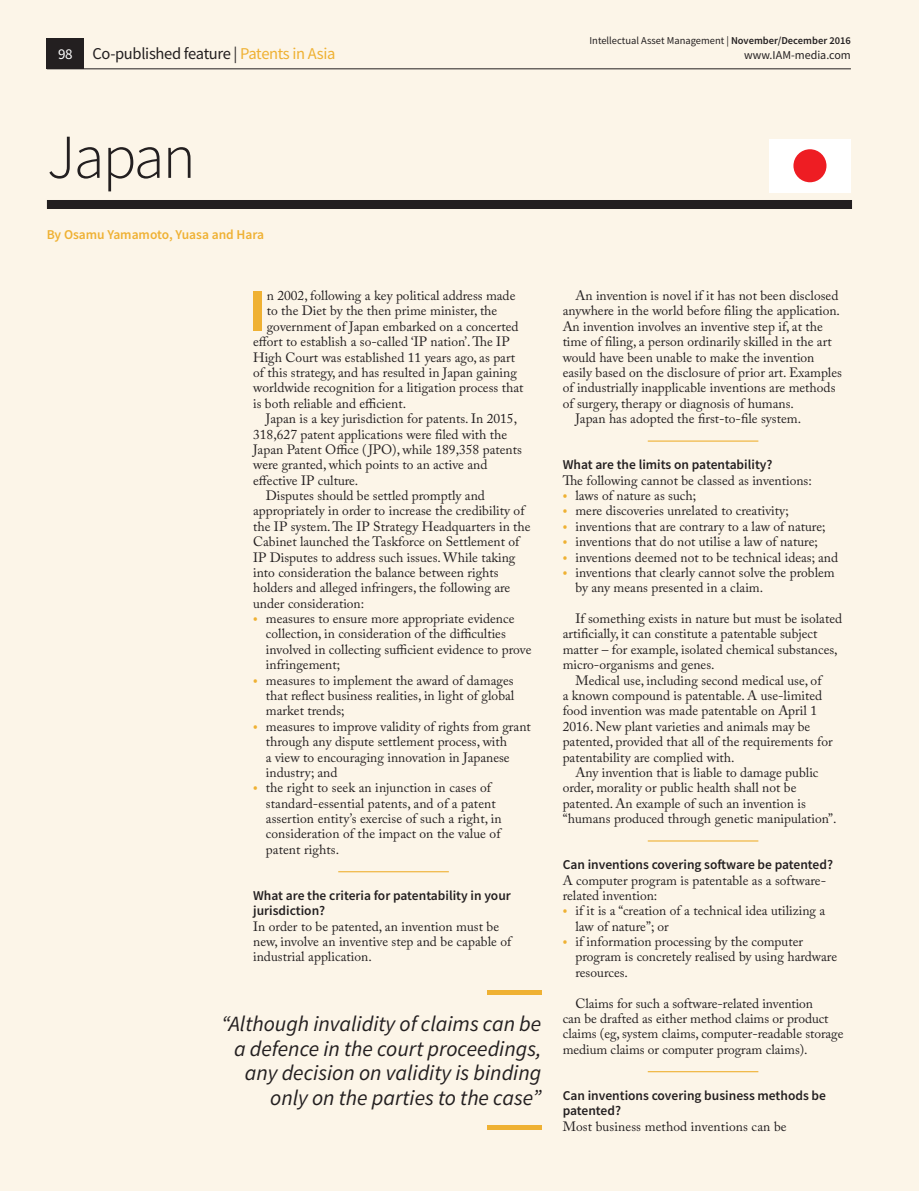
<style>
.page{position:relative;width:919px;height:1191px;background:#fff}
.page>*{position:absolute;margin:0;border:0;box-sizing:border-box;transform-origin:0 0}
.Head__Co-publish{font:300 62.4px "Source Sans Pro";letter-spacing:-.03em;color:#231f20}
.First_paragraph{font:700 60.6px "Source Sans Pro";color:#efb133}
.t1{font:italic 21.75px/24.8px "Source Sans Pro";color:#231f20;text-align:right}
.Running_head_left{font:16.5px "Source Sans Pro";letter-spacing:-.02em;color:#231f20}
.t2{font:15px "Source Sans Pro";color:#fff}
.Body{font:13.5px/15.3px "Adobe Caslon Pro";color:#231f20}
.First_paragraph-2{font:13.5px "Adobe Caslon Pro";color:#231f20}
.Body_no_indent{font:13.5px/15.3px "Adobe Caslon Pro";color:#231f20}
.Roundtable_Question{font:600 13.5px/15.3px "Source Sans Pro";color:#231f20}
.Byline{font:600 13.5px "Source Sans Pro";color:#efb133}
.t3{font:12px "Source Sans Pro";color:#231f20}
.t4{font:10.5px "Source Sans Pro";color:#231f20}
.s1{font-weight:600}
.s2{color:#efb133}
.s3{font-family:"Source Sans Pro";font-size:15px;color:#efb133}
</style>
<div class="page">
<div style="left:0;top:0;width:918px;height:1191px;background:#fcf5e8"></div>
<div style="left:47px;top:38px;width:37px;height:30px;background:#231f20"></div>
<hr style="left:47px;top:68px;width:803px;height:1px;background:#231f20">
<div style="left:47px;top:200px;width:805px;height:9px;background:#231f20"></div>
<div style="left:769px;top:139px;width:81px;height:53px;background:#fff"></div>
<svg style="left:794px;top:149px;width:33px;height:34px"></svg>
<div style="left:793px;top:149px;width:33px;height:33px;background:#ee1d23;border-radius:50%"></div>
<hr style="left:338px;top:871px;width:111px;height:1px;background:#efb133">
<div style="left:487px;top:989px;width:54px;height:5px;background:#efb133"></div>
<hr style="left:487px;top:1125px;width:54px;height:4px;background:#efb133">
<hr style="left:647px;top:440px;width:111px;height:1px;background:#efb133">
<hr style="left:647px;top:840px;width:111px;height:1px;background:#efb133">
<hr style="left:647px;top:1071px;width:111px;height:1px;background:#efb133">
<p class="t2" style="left:58px;top:44px;width:16px">98</p>
<p class="t4" style="left:589px;top:34px;width:263px">Intellectual Asset Management | <span class="s1">November/December 2016</span></p>
<p class="Running_head_left" style="left:92px;top:43px;width:244px">Co-published feature | <span class="s2">Patents in Asia</span></p>
<p class="t3" style="left:744px;top:48px;width:108px">www.IAM-media.com</p>
<p class="Head__Co-publish" style="left:47px;top:119px;width:150px">Japan</p>
<p class="Byline" style="left:47px;top:225px;width:219px">By Osamu Yamamoto, Yuasa and Hara</p>
<p class="First_paragraph" style="left:248px;top:270px;width:20px">I</p>
<p class="First_paragraph-2" style="left:267px;top:287px;width:250px">n 2002, following a key political address made</p>
<p class="First_paragraph-2" style="left:267px;top:303px;width:232px">to the Diet by the then prime minister, the</p>
<p class="First_paragraph-2" style="left:267px;top:318px;width:253px">government of Japan embarked on a concerted</p>
<p class="First_paragraph-2" style="left:253px;top:334px;width:258px">effort to establish a so-called ‘IP nation’. The IP</p>
<p class="First_paragraph-2" style="left:253px;top:349px;width:263px">High Court was established 11 years ago, as part</p>
<p class="First_paragraph-2" style="left:253px;top:364px;width:265px">of this strategy, and has resulted in Japan gaining</p>
<p class="First_paragraph-2" style="left:253px;top:380px;width:272px">worldwide recognition for a litigation process that</p>
<p class="First_paragraph-2" style="left:253px;top:395px;width:154px">is both reliable and efficient.</p>
<p class="Body" style="left:253px;top:411px;width:270px;text-indent:13px">Japan is a key jurisdiction for patents. In 2015, 318,627 patent applications were filed with the Japan Patent Office ( JPO), while 189,358 patents were granted, which points to an active and effective IP culture.</p>
<p class="Body" style="left:253px;top:488px;width:279px;text-indent:13px">Disputes should be settled promptly and appropriately in order to increase the credibility of the IP system. The IP Strategy Headquarters in the Cabinet launched the Taskforce on Settlement of IP Disputes to address such issues. While taking into consideration the balance between rights holders and alleged infringers, the following are under consideration:</p>
<p class="Body" style="left:266px;top:611px;width:267px;text-indent:-13px"><span class="s3">•</span> measures to ensure more appropriate evidence collection, in consideration of the difficulties involved in collecting sufficient evidence to prove infringement;</p>
<p class="Body" style="left:266px;top:672px;width:250px;text-align:justify;text-indent:-13px"><span class="s3">•</span> measures to implement the award of damages that reflect business realities, in light of global market trends;</p>
<p class="Body" style="left:266px;top:718px;width:266px;text-indent:-13px"><span class="s3">•</span> measures to improve validity of rights from grant through any dispute settlement process, with<br>a view to encouraging innovation in Japanese industry; and</p>
<p class="Body" style="left:266px;top:780px;width:237px;text-indent:-13px"><span class="s3">•</span> the right to seek an injunction in cases of standard-essential patents, and of a patent assertion entity’s exercise of such a right, in consideration of the impact on the value of patent rights.</p>
<p class="Roundtable_Question" style="left:253px;top:887px;width:259px">What are the criteria for patentability in your jurisdiction?</p>
<p class="Body_no_indent" style="left:253px;top:918px;width:260px">In order to be patented, an invention must be new, involve an inventive step and be capable of industrial application.</p>
<p class="t1" style="left:221px;top:1011px;width:321px">“Although invalidity of claims can be a defence in the court proceedings, any decision on validity is binding only on the parties to the case”</p>
<p class="Body" style="left:562px;top:288px;width:281px;text-indent:13px">An invention is novel if it has not been disclosed anywhere in the world before filing the application.<br>An invention involves an inventive step if, at the time of filing, a person ordinarily skilled in the art would have been unable to make the invention easily based on the disclosure of prior art. Examples of industrially inapplicable inventions are methods of surgery, therapy or diagnosis of humans.</p>
<p class="Body" style="left:575px;top:411px;width:227px">Japan has adopted the first-to-file system.</p>
<p class="Roundtable_Question" style="left:562px;top:457px;width:211px">What are the limits on patentability?</p>
<p class="Body_no_indent" style="left:562px;top:472px;width:250px">The following cannot be classed as inventions:</p>
<p class="Body" style="left:562px;top:488px;width:135px"><span class="s3">•</span> laws of nature as such;</p>
<p class="Body" style="left:562px;top:503px;width:228px"><span class="s3">•</span> mere discoveries unrelated to creativity;</p>
<p class="Body" style="left:562px;top:518px;width:264px"><span class="s3">•</span> inventions that are contrary to a law of nature;</p>
<p class="Body" style="left:562px;top:534px;width:257px"><span class="s3">•</span> inventions that do not utilise a law of nature;</p>
<p class="Body" style="left:562px;top:549px;width:277px"><span class="s3">•</span> inventions deemed not to be technical ideas; and</p>
<p class="Body" style="left:575px;top:564px;width:261px;text-indent:-13px"><span class="s3">•</span> inventions that clearly cannot solve the problem by any means presented in a claim.</p>
<p class="Body" style="left:562px;top:611px;width:281px;text-indent:13px">If something exists in nature but must be isolated artificially, it can constitute a patentable subject matter – for example, isolated chemical substances, micro-organisms and genes.</p>
<p class="Body" style="left:562px;top:672px;width:271px;text-indent:13px">Medical use, including second medical use, of<br>a known compound is patentable. A use-limited food invention was made patentable on April 1<br>2016. New plant varieties and animals may be patented, provided that all of the requirements for patentability are complied with.</p>
<p class="Body" style="left:562px;top:764px;width:275px;text-indent:13px">Any invention that is liable to damage public order, morality or public health shall not be patented. An example of such an invention is “humans produced through genetic manipulation”.</p>
<p class="Roundtable_Question" style="left:562px;top:857px;width:272px">Can inventions covering software be patented?</p>
<p class="Body_no_indent" style="left:562px;top:872px;width:265px">A computer program is patentable as a software&shy;related invention:</p>
<p class="Body" style="left:575px;top:903px;width:251px;text-indent:-13px"><span class="s3">•</span> if it is a “creation of a technical idea utilizing a law of nature”; or</p>
<p class="Body" style="left:575px;top:933px;width:263px;text-indent:-13px"><span class="s3">•</span> if information processing by the computer program is concretely realised by using hardware resources.</p>
<p class="Body" style="left:562px;top:995px;width:282px;text-indent:13px">Claims for such a software-related invention<br>can be drafted as either method claims or product claims (eg, system claims, computer-readable storage medium claims or computer program claims).</p>
<p class="Roundtable_Question" style="left:562px;top:1087px;width:265px">Can inventions covering business methods be patented?</p>
<p class="Body_no_indent" style="left:562px;top:1118px;width:225px">Most business method inventions can be</p>
</div>
